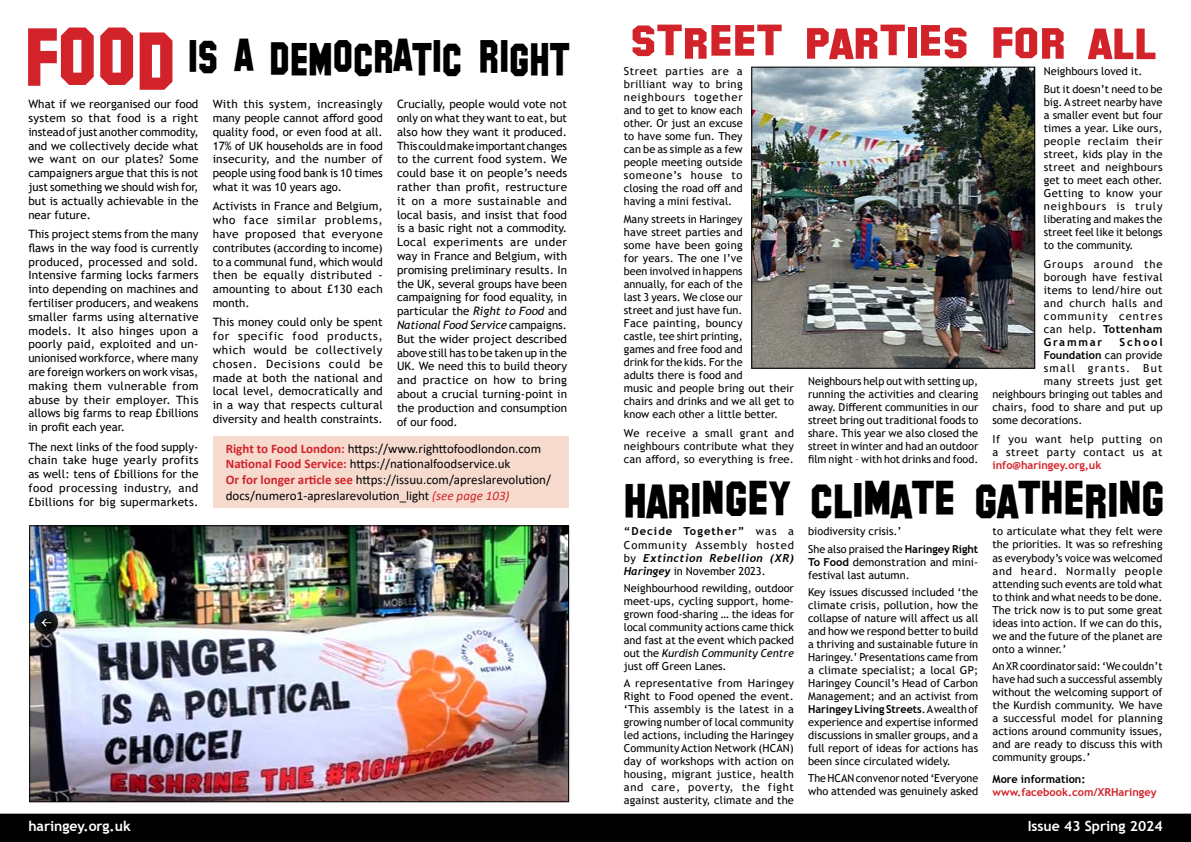
<style>
.page{position:relative;width:1191px;height:842px;background:#fff}
.page>*{position:absolute;margin:0;border:0;box-sizing:border-box;transform-origin:0 0}
.t1{font:48px "SF Hollywood Hills";color:#000}
.t2{font:46.2px "SF Hollywood Hills";color:#000;scale:.92 1}
.t3{font:43.7px "SF Hollywood Hills";letter-spacing:.01em;color:#d2232a;scale:1.23 1}
.t4{font:700 14px "Trebuchet MS";color:#fff}
.t5{font:13px/15.6px "Calibri";color:#000}
.t6{font:11.5px/13.8px "Trebuchet MS";letter-spacing:.005em;color:#000;text-align:justify}
.t7{font:11px/13px "Trebuchet MS";color:#000;text-align:justify}
.t8{font:700 11px "Trebuchet MS";color:#d2232a}
.t9{font:11px/13px "Trebuchet MS";letter-spacing:.055em;color:#000}
.t10{font:11px/13px "Trebuchet MS";letter-spacing:.07em;color:#000}
.t11{font:700 11px "Trebuchet MS";color:#000}
.t12{font:italic 700 11px "Trebuchet";letter-spacing:.045em;color:#000}
.t13{font:11px "Trebuchet MS";letter-spacing:.03em;color:#000}
.t14{font:11px "Trebuchet MS";letter-spacing:.11em;color:#000}
.s1{font-size:82px;color:#d2232a}
.s2{font-style:italic}
.s3{font-weight:700;color:#d2232a}
.s4{font-style:italic;color:#d2232a}
.s5{font-weight:700}
.s6{font-weight:400}
.s7{font-family:"Trebuchet MS";font-weight:400;font-style:normal}
.s8{font-family:"Trebuchet";font-weight:700;font-style:italic}
</style>
<div class="page">
<img style="left:31px;top:527px;width:536px;height:273px">
<div style="left:29px;top:525px;width:540px;height:277px;border:1px solid #000"></div>
<img style="left:753px;top:69px;width:280px;height:298px">
<div style="left:751px;top:67px;width:284px;height:302px;border:1px solid #000"></div>
<div style="left:213px;top:436px;width:355px;height:71px;background:#f6dace"></div>
<div style="left:0;top:814px;width:1191px;height:28px;background:#000"></div>
<h2 class="t2" style="left:25px;top:37px;width:594px"><span class="s1">FOOD</span> IS A DEMOCRATIC RIGHT</h2>
<p class="t6" style="left:28px;top:97px;width:172px">What if we reorganised our food system so that food is a right instead of just another commodity, and we collectively decide what we want on our plates? Some campaigners argue that this is not just something we should wish for, but is actually achievable in the near future.</p>
<p class="t6" style="left:28px;top:227px;width:172px">This project stems from the many flaws in the way food is currently produced, processed and sold.<br>Intensive farming locks farmers into depending on machines and fertiliser producers, and weakens smaller farms using alternative models. It also hinges upon a poorly paid, exploited and un&shy;unionised workforce, where many are foreign workers on work visas, making them vulnerable from abuse by their employer. This allows big farms to reap £billions in profit each year.</p>
<p class="t6" style="left:28px;top:440px;width:172px">The next links of the food supply&shy;chain take huge yearly profits as well: tens of £billions for the food processing industry, and £billions for big supermarkets.</p>
<p class="t6" style="left:213px;top:97px;width:172px">With this system, increasingly many people cannot afford good quality food, or even food at all.<br>17% of UK households are in food insecurity, and the number of people using food bank is 10 times what it was 10 years ago.</p>
<p class="t6" style="left:213px;top:199px;width:172px">Activists in France and Belgium, who face similar problems, have proposed that everyone contributes (according to income) to a communal fund, which would then be equally distributed - amounting to about £130 each month.</p>
<p class="t6" style="left:213px;top:315px;width:172px">This money could only be spent for specific food products, which would be collectively chosen. Decisions could be made at both the national and local level, democratically and in a way that respects cultural diversity and health constraints.</p>
<p class="t6" style="left:397px;top:97px;width:172px">Crucially, people would vote not only on what they want to eat, but also how they want it produced.<br>This could make important changes to the current food system. We could base it on people’s needs rather than profit, restructure it on a more sustainable and local basis, and insist that food is a basic right not a commodity.<br>Local experiments are under way in France and Belgium, with promising preliminary results. In the UK, several groups have been campaigning for food equality, in particular the <span class="s2">Right to Food</span> and <span class="s2">National Food Service</span> campaigns.<br>But the wider project described above still has to be taken up in the UK. We need this to build theory and practice on how to bring about a crucial turning-point in the production and consumption of our food.</p>
<p class="t5" style="left:226px;top:440px;width:327px"><span class="s3">Right to Food London:</span> https://www.righttofoodlondon.com <span class="s3">National Food Service:</span> https://nationalfoodservice.uk<br><span class="s3">Or for longer article see</span> https://issuu.com/apreslarevolution/ docs/numero1-apreslarevolution_light <span class="s4">(see page 103)</span></p>
<h3 class="t3" style="left:630px;top:22px;width:429px">STREET PARTIES FOR ALL</h3>
<p class="t7" style="left:624px;top:64px;width:120px">Street parties are a brilliant way to bring neighbours together and to get to know each other. Or just an excuse to have some fun. They can be as simple as a few people meeting outside someone’s house to closing the road off and having a mini festival.</p>
<p class="t7" style="left:624px;top:213px;width:172px;text-align:left">Many streets in Haringey<br>have street parties and<br>some have been going<br>for years. The one I’ve<br>been involved in happens<br>annually, for each of the<br>last 3 years. We close our<br>street and just have fun.<br>Face painting, bouncy<br>castle, tee shirt printing,<br>games and free food and<br>drink for the kids. For the<br>adults there is food and<br>music and people bring out their chairs and drinks and we all get to know each other a little better.</p>
<p class="t7" style="left:624px;top:427px;width:172px">We receive a small grant and neighbours contribute what they can afford, so everything is free.</p>
<p class="t7" style="left:808px;top:375px;width:172px">Neighbours help out with setting up, running the activities and clearing away. Different communities in our street bring out traditional foods to share. This year we also closed the street in winter and had an outdoor film night – with hot drinks and food.</p>
<p class="t7" style="left:1043px;top:61px;width:120px;line-height:18.7px">Neighbours loved it.<br>But it doesn’t need to be</p>
<p class="t7" style="left:1043px;top:96px;width:120px">big. A street nearby have a smaller event but four times a year. Like ours, people reclaim their street, kids play in the street and neighbours get to meet each other.<br>Getting to know your neighbours is truly liberating and makes the street feel like it belongs to the community.</p>
<p class="t7" style="left:1043px;top:258px;width:120px">Groups around the borough have festival items to lend/hire out and church halls and community centres can help. <span class="s5">Tottenham Grammar</span></p>
<p class="t11" style="left:1119px;top:335px;width:44px">School</p>
<p class="t11" style="left:1043px;top:348px;width:120px">Foundation <span class="s6">can provide</span></p>
<p class="t14" style="left:1043px;top:361px;width:120px">small grants. But</p>
<p class="t13" style="left:1043px;top:374px;width:120px">many streets just get</p>
<p class="t7" style="left:992px;top:388px;width:172px">neighbours bringing out tables and</p>
<p class="t7" style="left:992px;top:401px;width:172px">chairs, food to share and put up</p>
<p class="t7" style="left:992px;top:414px;width:91px">some decorations.</p>
<p class="t9" style="left:992px;top:432px;width:172px">If you want help putting on a street party contact us at</p>
<p class="t8" style="left:992px;top:458px;width:110px">info@haringey.org,uk</p>
<h1 class="t1" style="left:624px;top:478px;width:542px">HARINGEY CLIMATE GATHERING</h1>
<p class="t10" style="left:624px;top:525px;width:172px"><span class="s5">“Decide Together”</span> was a<br>Community Assembly hosted</p>
<p class="t12" style="left:624px;top:551px;width:172px"><span class="s7">by</span> Extinction Rebellion (XR)</p>
<p class="t7" style="left:624px;top:562px;width:172px;line-height:17.3px"><span class="s8">Haringey</span> in November 2023.<br>Neighbourhood rewilding, outdoor</p>
<p class="t7" style="left:624px;top:594px;width:172px">meet-ups, cycling support, home&shy;grown food-sharing … the ideas for local community actions came thick and fast at the event which packed out the <span class="s2">Kurdish Community Centre </span>just off Green Lanes.</p>
<p class="t7" style="left:624px;top:676px;width:172px">A representative from Haringey Right to Food opened the event. ‘This assembly is the latest in a growing number of local community led actions, including the Haringey Community Action Network (HCAN) day of workshops with action on housing, migrant justice, health and care, poverty, the fight against austerity, climate and the</p>
<p class="t7" style="left:808px;top:523px;width:172px;line-height:17.3px">biodiversity crisis.’<br>She also praised the <span class="s5">Haringey Right</span></p>
<p class="t7" style="left:808px;top:555px;width:172px"><span class="s5">To Food</span> demonstration and mini&shy;festival last autumn.</p>
<p class="t7" style="left:808px;top:585px;width:172px">Key issues discussed included ‘the climate crisis, pollution, how the collapse of nature will affect us all and how we respond better to build a thriving and sustainable future in Haringey.’ Presentations came from a climate specialist; a local GP; Haringey Council’s Head of Carbon Management; and an activist from <span class="s5">Haringey Living Streets</span>. A wealth of experience and expertise informed discussions in smaller groups, and a full report of ideas for actions has been since circulated widely.</p>
<p class="t7" style="left:808px;top:772px;width:172px">The HCAN convenor noted ‘Everyone who attended was genuinely asked</p>
<p class="t7" style="left:992px;top:525px;width:172px">to articulate what they felt were the priorities. It was so refreshing as everybody’s voice was welcomed and heard. Normally people attending such events are told what to think and what needs to be done.<br>The trick now is to put some great ideas into action. If we can do this, we and the future of the planet are onto a winner.’</p>
<p class="t7" style="left:992px;top:659px;width:172px">An XR coordinator said: ‘We couldn’t have had such a successful assembly without the welcoming support of the Kurdish community. We have a successful model for planning actions around community issues, and are ready to discuss this with community groups.’</p>
<p class="t11" style="left:992px;top:772px;width:94px">More information:</p>
<p class="t8" style="left:992px;top:785px;width:166px">www.facebook.com/XRHaringey</p>
<p class="t4" style="left:28px;top:817px;width:104px">haringey.org.uk</p>
<p class="t4" style="left:1027px;top:817px;width:136px">Issue 43 Spring 2024</p>
</div>
